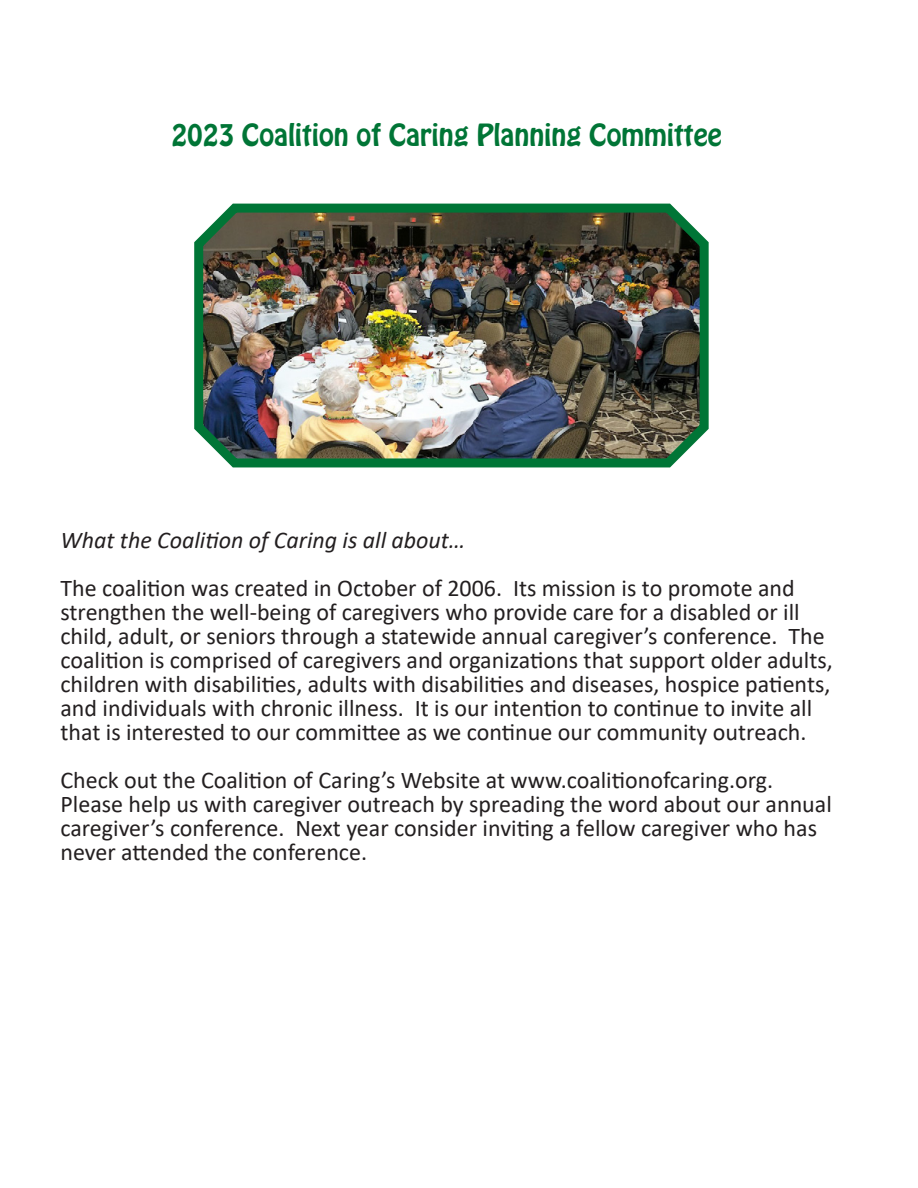
<style>
.page{position:relative;width:918px;height:1188px;background:#fff}
.page>*{position:absolute;margin:0;border:0;box-sizing:border-box;transform-origin:0 0}
.t1{font:27px "Hobo Std";color:#007536}
.t2{font:24px/24px "Calibri";color:#231f20}
.t3{font:italic 24px "Calibri";color:#231f20}
</style>
<div class="page">
<img style="left:194px;top:203px;width:515px;height:265px">
<p class="t1" style="left:172px;top:116px;width:552px">2023 Coalition of Caring Planning Committee</p>
<p class="t3" style="left:60px;top:524px;width:407px">What the Coalition of Caring is all about…</p>
<p class="t2" style="left:60px;top:576px;width:774px">The coalition was created in October of 2006. Its mission is to promote and strengthen the well-being of caregivers who provide care for a disabled or ill child, adult, or seniors through a statewide annual caregiver’s conference. The coalition is comprised of caregivers and organizations that support older adults, children with disabilities, adults with disabilities and diseases, hospice patients, and individuals with chronic illness. It is our intention to continue to invite all that is interested to our committee as we continue our community outreach.</p>
<p class="t2" style="left:60px;top:768px;width:714px">Check out the Coalition of Caring’s Website at www.coalitionofcaring.org.</p>
<p class="t2" style="left:60px;top:792px;width:773px">Please help us with caregiver outreach by spreading the word about our annual caregiver’s conference. Next year consider inviting a fellow caregiver who has never attended the conference.</p>
</div>
